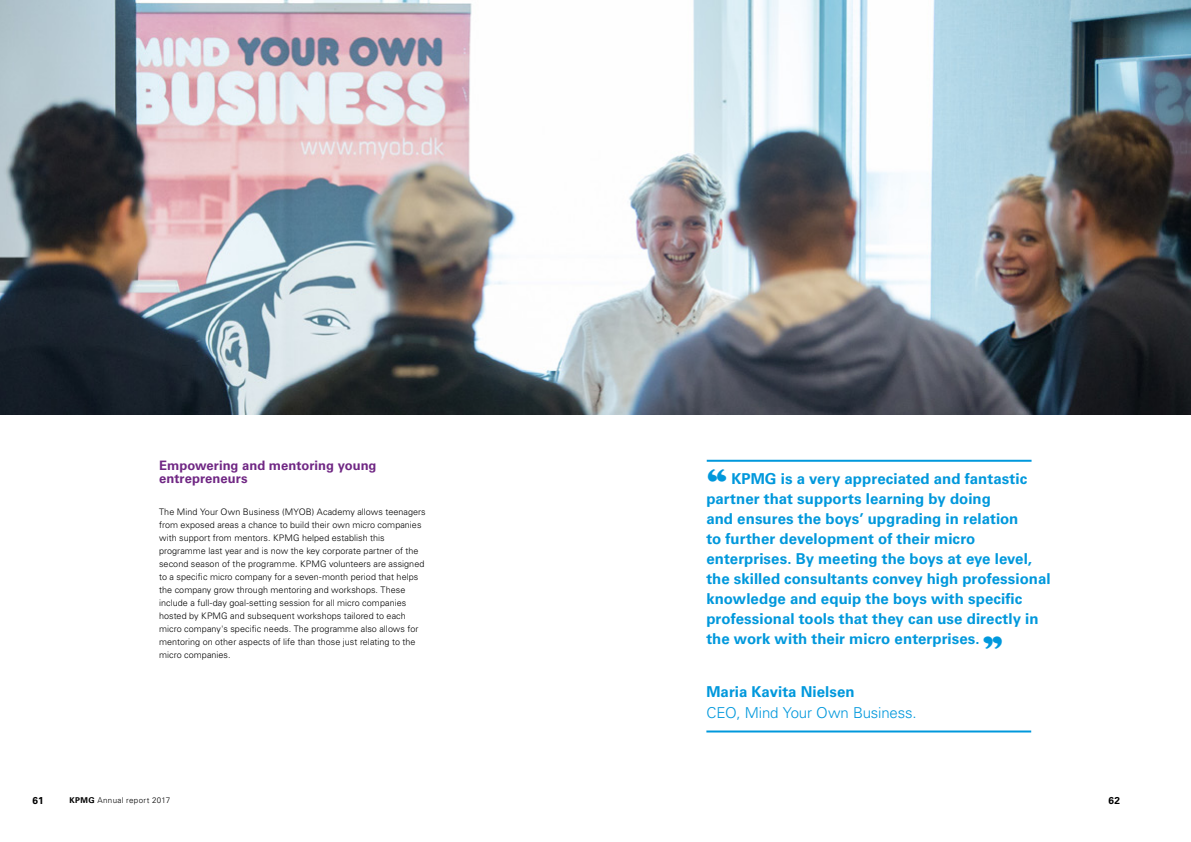
<style>
.page{position:relative;width:1191px;height:842px;background:#fff}
.page>*{position:absolute;margin:0;border:0;box-sizing:border-box;transform-origin:0 0}
.t1{font:40px "East Market";color:#0098dc}
.t2{font:700 15px/20px "Univers LT Std";letter-spacing:.005em;color:#0098dc}
.t3{font:300 15px "Univers LT Std";letter-spacing:-.01em;color:#0098dc}
.t4{font:700 13px/13px "Univers LT Std";letter-spacing:.005em;color:#702784}
.t5{font:700 10px "Univers LT Std";color:#000}
.t6{font:300 9px/13px "Univers LT Std";letter-spacing:.005em;color:#000}
.t7{font:300 8px "Univers LT Std";letter-spacing:.04em;color:#000}
.s1{font-weight:700}
</style>
<div class="page">
<img style="left:0;top:0;width:1191px;height:414px">
<hr style="left:706px;top:730px;width:325px;height:2px;background:#0098dc">
<hr style="left:706px;top:460px;width:325px;height:2px;background:#0098dc">
<h3 class="t4" style="left:159px;top:459px;width:219px">Empowering and mentoring young entrepreneurs</h3>
<p class="t6" style="left:159px;top:506px;width:268px">The Mind Your Own Business (MYOB) Academy allows teenagers from exposed areas a chance to build their own micro companies with support from mentors. KPMG helped establish this programme last year and is now the key corporate partner of the second season of the programme. KPMG volunteers are assigned to a specific micro company for a seven-month period that helps the company grow through mentoring and workshops. These include a full-day goal-setting session for all micro companies hosted by KPMG and subsequent workshops tailored to each micro company's specific needs. The programme also allows for mentoring on other aspects of life than those just relating to the micro companies.</p>
<h1 class="t1" style="left:707px;top:464px;width:21px">“</h1>
<p class="t2" style="left:706px;top:469px;width:346px;text-indent:25px">KPMG is a very appreciated and fantastic partner that supports learning by doing<br>and ensures the boys’ upgrading in relation<br>to further development of their micro enterprises. By meeting the boys at eye level, the skilled consultants convey high professional knowledge and equip the boys with specific professional tools that they can use directly in the work with their micro enterprises.</p>
<h2 class="t2" style="left:706px;top:682px;width:150px">Maria Kavita Nielsen</h2>
<h2 class="t3" style="left:706px;top:704px;width:212px">CEO, Mind Your Own Business.</h2>
<h1 class="t1" style="left:1002px;top:653px;width:21px;rotate:-180deg">“</h1>
<p class="t5" style="left:32px;top:795px;width:13px">61</p>
<p class="t7" style="left:69px;top:795px;width:102px"><span class="s1">KPMG</span> Annual report 2017</p>
<p class="t5" style="left:1108px;top:795px;width:13px">62</p>
</div>
